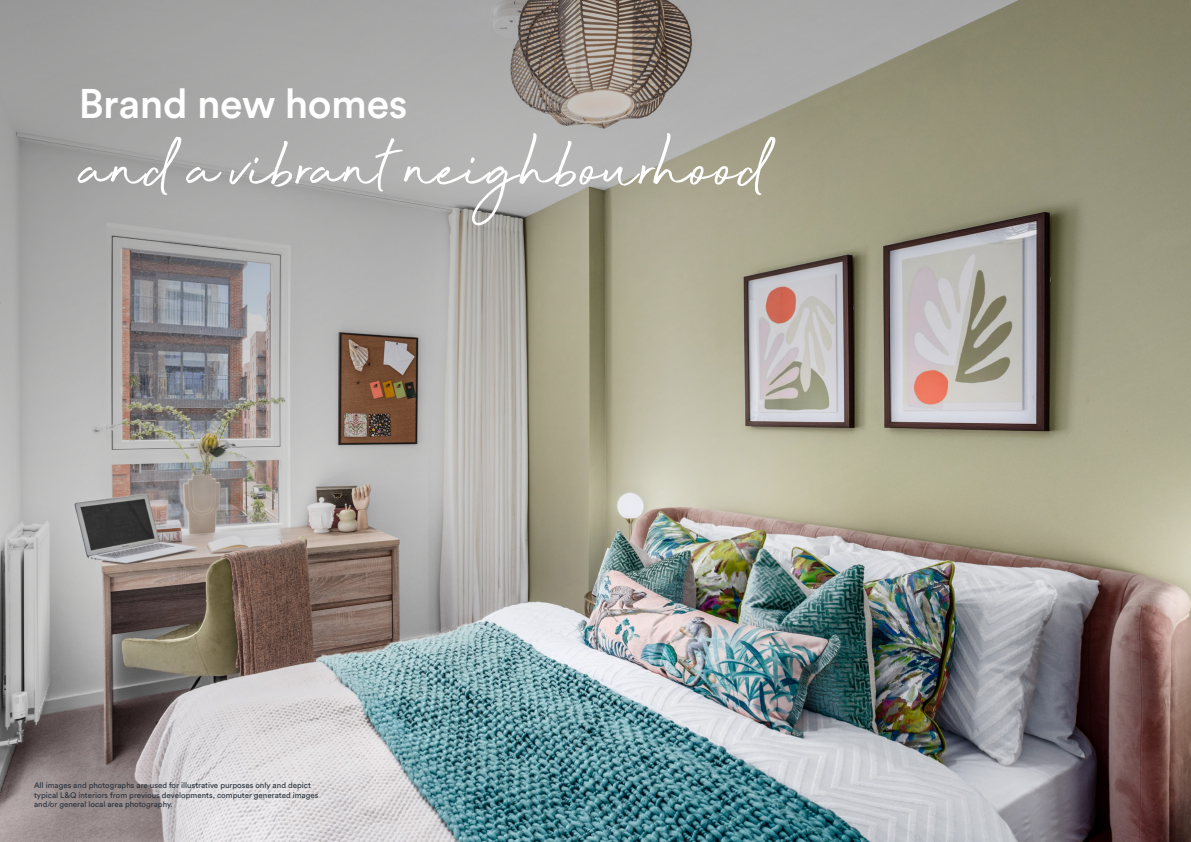
<style>
.page{position:relative;width:1191px;height:842px;background:#fff}
.page>*{position:absolute;margin:0;border:0;box-sizing:border-box;transform-origin:0 0}
.t1{font:90.2px "Beyond Infinity";letter-spacing:.015em;color:#fff}
.t2{font:500 41px "Circular Std";letter-spacing:-.01em;color:#fff}
.t3{font:8px/9.6px "Circular Std";color:#25303b}
</style>
<div class="page">
<img style="left:0;top:0;width:1191px;height:842px">
<h2 class="t2" style="left:79px;top:77px;width:330px">Brand new homes</h2>
<h1 class="t1" style="left:79px;top:121px;width:691px">and a vibrant neighbourhood</h1>
<p class="t3" style="left:34px;top:780px;width:286px">All images and photographs are used for illustrative purposes only and depict typical L&amp;Q interiors from previous developments, computer generated images and/or general local area photography.</p>
</div>
